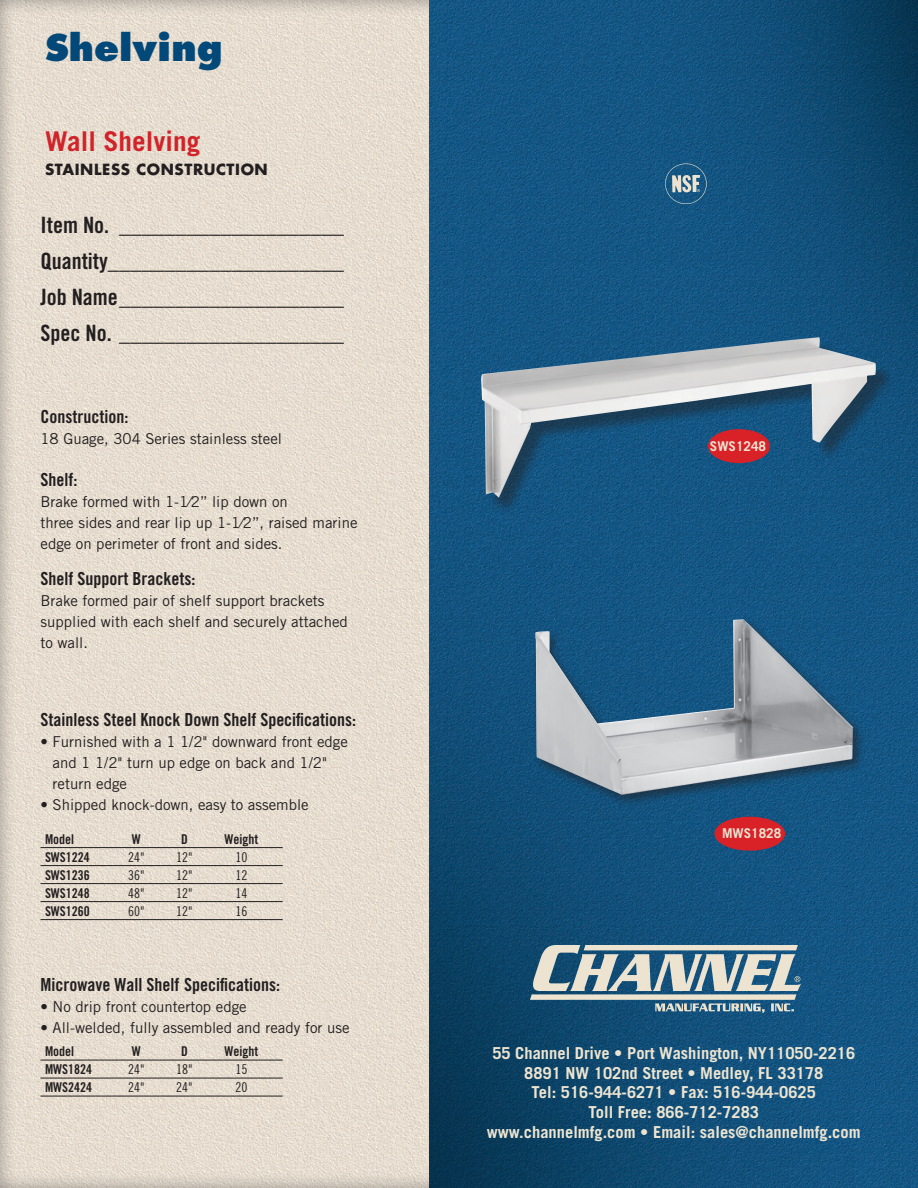
<style>
.page{position:relative;width:918px;height:1188px;background:#fff}
.page>*{position:absolute;margin:0;border:0;box-sizing:border-box;transform-origin:0 0}
.t1{font:800 36px "Futura";color:#024979}
.t2{font:700 27.15px "Trade Gothic";color:#d1232a}
.t3{font:22.5px "Trade Gothic Bold Cond Twenty";color:#231f20}
.body{font:18px "Trade Gothic Bold Cond Twenty";color:#231f20}
.t4{font:700 16.5px/19.8px "Trade Gothic";color:#ece4d0;text-align:center}
.body-2{font:15px/21px "Trade Gothic";color:#231f20}
.t5{font:700 15px "Futura";letter-spacing:.04em;color:#231f20}
.t6{font:13.5px "Trade Gothic Bold Cond Twenty";color:#231f20}
.t7{font:13.5px "Trade Gothic Cond Eighteen";color:#231f20}
.t8{font:700 13.5px "Trade Gothic";color:#ece4d0}
</style>
<div class="page">
<div style="left:0;top:0;width:837px;height:1188px;background:#231f20;opacity:.75"></div>
<img style="left:429px;top:0;width:489px;height:1188px">
<img style="left:665px;top:162px;width:42px;height:43px">
<img style="left:530px;top:946px;width:271px;height:66px">
<hr style="left:40px;top:847px;width:243px;height:1px;background:#231f20">
<hr style="left:40px;top:865px;width:243px;height:1px;background:#231f20">
<hr style="left:40px;top:883px;width:243px;height:1px;background:#231f20">
<hr style="left:40px;top:901px;width:243px;height:1px;background:#231f20">
<hr style="left:40px;top:919px;width:243px;height:1px;background:#231f20">
<hr style="left:40px;top:1060px;width:243px;height:1px;background:#231f20">
<hr style="left:40px;top:1078px;width:243px;height:1px;background:#231f20">
<hr style="left:40px;top:1096px;width:243px;height:1px;background:#231f20">
<div style="left:532px;top:616px;width:333px;height:191px;background:#231f20;opacity:.55"></div>
<img style="left:535px;top:619px;width:318px;height:176px">
<div style="left:483px;top:339px;width:411px;height:176px;background:#231f20;opacity:.47"></div>
<img style="left:481px;top:337px;width:395px;height:161px">
<div style="left:709px;top:430px;width:60px;height:32px;background:#d92128;border-radius:50%"></div>
<div style="left:708px;top:429px;width:62px;height:34px;border:2px solid #d92128;border-radius:50%"></div>
<div style="left:715px;top:817px;width:69px;height:33px;background:#d92128;border-radius:50%"></div>
<div style="left:714px;top:817px;width:71px;height:34px;border:2px solid #d92128;border-radius:50%"></div>
<p class="t1" style="left:45px;top:25px;width:179px">Shelving</p>
<p class="t2" style="left:45px;top:125px;width:157px">Wall Shelving</p>
<p class="t5" style="left:45px;top:159px;width:224px">STAINLESS CONSTRUCTION</p>
<p class="t3" style="left:40px;top:211px;width:305px">Item No. ____________________</p>
<p class="t3" style="left:40px;top:247px;width:305px">Quantity_____________________</p>
<p class="t3" style="left:40px;top:283px;width:305px">Job Name____________________</p>
<p class="t3" style="left:40px;top:319px;width:305px">Spec No. ____________________</p>
<p class="body" style="left:40px;top:405px;width:89px">Construction:</p>
<p class="body-2" style="left:40px;top:428px;width:243px">18 Guage, 304 Series stainless steel</p>
<p class="body" style="left:40px;top:469px;width:38px">Shelf:</p>
<p class="body-2" style="left:40px;top:491px;width:249px">Brake formed with 1-1⁄2” lip down on</p>
<p class="body-2" style="left:40px;top:512px;width:319px">three sides and rear lip up 1-1⁄2”, raised marine</p>
<p class="body-2" style="left:40px;top:533px;width:244px">edge on perimeter of front and sides.</p>
<p class="body" style="left:40px;top:568px;width:156px">Shelf Support Brackets:</p>
<p class="body-2" style="left:40px;top:590px;width:309px">Brake formed pair of shelf support brackets supplied with each shelf and securely attached to wall.</p>
<p class="body" style="left:40px;top:708px;width:317px">Stainless Steel Knock Down Shelf Specifications:</p>
<p class="body-2" style="left:53px;top:731px;width:297px;text-indent:-12px">• Furnished with a 1 1/2" downward front edge and 1 1/2" turn up edge on back and 1/2" return edge</p>
<p class="body-2" style="left:40px;top:794px;width:270px">• Shipped knock-down, easy to assemble</p>
<p class="t6" style="left:45px;top:831px;width:31px">Model</p>
<p class="t6" style="left:132px;top:831px;width:11px">W</p>
<p class="t6" style="left:181px;top:831px;width:8px">D</p>
<p class="t6" style="left:225px;top:831px;width:35px">Weight</p>
<p class="t6" style="left:45px;top:849px;width:46px">SWS1224</p>
<p class="t7" style="left:128px;top:849px;width:18px">24"</p>
<p class="t7" style="left:176px;top:849px;width:18px">12"</p>
<p class="t7" style="left:236px;top:849px;width:13px">10</p>
<p class="t6" style="left:45px;top:867px;width:46px">SWS1236</p>
<p class="t7" style="left:128px;top:867px;width:18px">36"</p>
<p class="t7" style="left:176px;top:867px;width:18px">12"</p>
<p class="t7" style="left:236px;top:867px;width:13px">12</p>
<p class="t6" style="left:45px;top:885px;width:46px">SWS1248</p>
<p class="t7" style="left:128px;top:885px;width:18px">48"</p>
<p class="t7" style="left:176px;top:885px;width:18px">12"</p>
<p class="t7" style="left:236px;top:885px;width:13px">14</p>
<p class="t6" style="left:45px;top:903px;width:46px">SWS1260</p>
<p class="t7" style="left:128px;top:903px;width:18px">60"</p>
<p class="t7" style="left:176px;top:903px;width:18px">12"</p>
<p class="t7" style="left:236px;top:903px;width:13px">16</p>
<p class="body" style="left:40px;top:973px;width:241px">Microwave Wall Shelf Specifications:</p>
<p class="body-2" style="left:40px;top:996px;width:208px">• No drip front countertop edge</p>
<p class="body-2" style="left:40px;top:1017px;width:311px">• All-welded, fully assembled and ready for use</p>
<p class="t6" style="left:45px;top:1043px;width:31px">Model</p>
<p class="t6" style="left:132px;top:1043px;width:11px">W</p>
<p class="t6" style="left:181px;top:1043px;width:8px">D</p>
<p class="t6" style="left:225px;top:1043px;width:35px">Weight</p>
<p class="t6" style="left:45px;top:1061px;width:49px">MWS1824</p>
<p class="t7" style="left:128px;top:1062px;width:18px">24"</p>
<p class="t7" style="left:176px;top:1062px;width:18px">18"</p>
<p class="t7" style="left:236px;top:1062px;width:13px">15</p>
<p class="t6" style="left:45px;top:1079px;width:49px">MWS2424</p>
<p class="t7" style="left:128px;top:1080px;width:18px">24"</p>
<p class="t7" style="left:176px;top:1080px;width:18px">24"</p>
<p class="t7" style="left:236px;top:1080px;width:13px">20</p>
<p class="t8" style="left:710px;top:438px;width:58px">SWS1248</p>
<p class="t8" style="left:722px;top:825px;width:61px">MWS1828</p>
<p class="t4" style="left:492px;top:1043px;width:364px">55 Channel Drive • Port Washington, NY11050-2216</p>
<p class="t4" style="left:524px;top:1063px;width:301px">8891 NW 102nd Street • Medley, FL 33178</p>
<p class="t4" style="left:532px;top:1082px;width:286px">Tel: 516-944-6271 • Fax: 516-944-0625<br>Toll Free: 866-712-7283</p>
<p class="t4" style="left:487px;top:1122px;width:375px">www.channelmfg.com • Email: sales@channelmfg.com</p>
</div>
